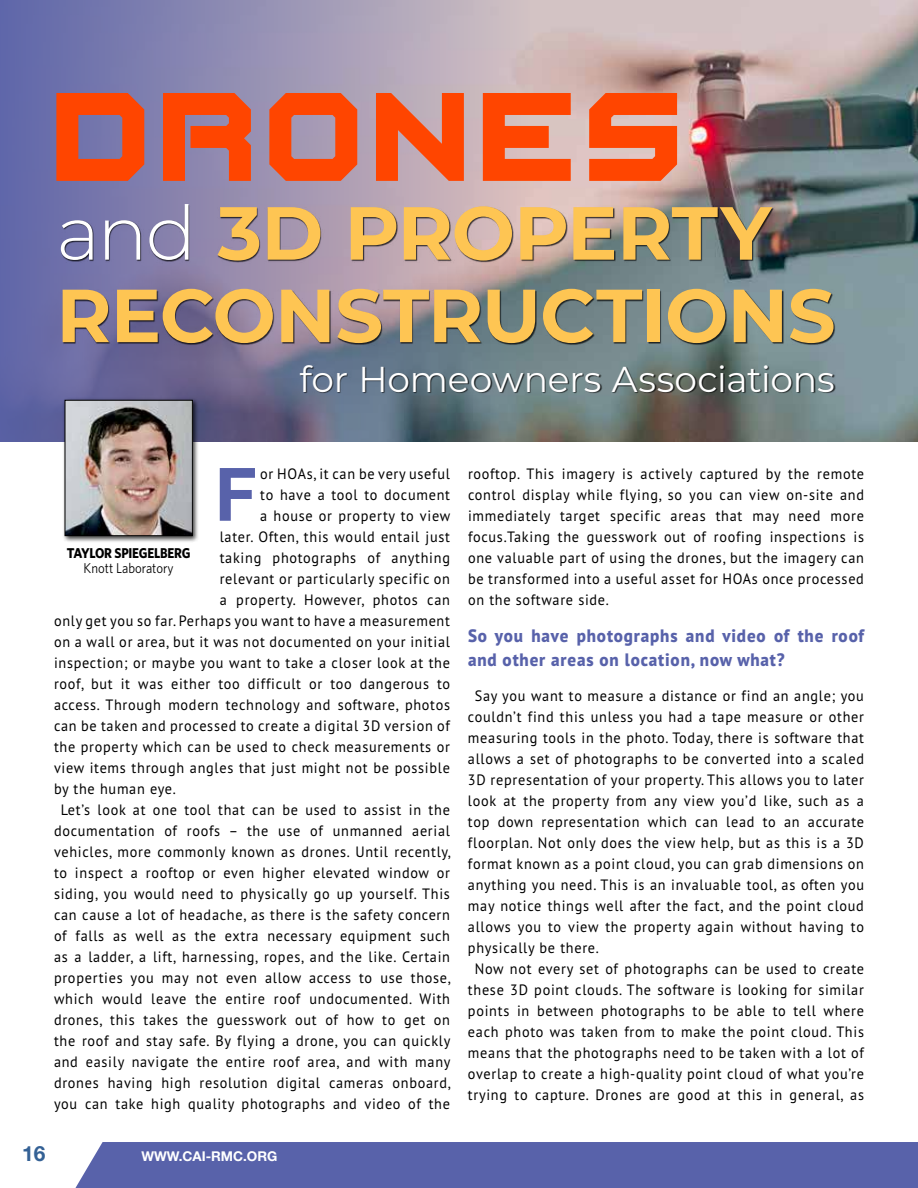
<style>
.page{position:relative;width:918px;height:1188px;background:#fff}
.page>*{position:absolute;margin:0;border:0;box-sizing:border-box;transform-origin:0 0}
.t1{font:700 75px/82.5px "Montserrat";letter-spacing:-.01em;color:#fec553}
.t2{font:700 73.8px "Helvetica Neue";color:#5862aa;scale:.95 1}
.t3{font:36px "Montserrat";letter-spacing:-.005em;color:#fff}
.t4{font:700 21px "Helvetica Neue";color:#346195}
.t5{font:800 18px/24px "PT Sans Pro";letter-spacing:.05em;color:#5862aa;scale:.95 1}
.t6{font:15px/21px "PT Sans Pro";letter-spacing:.05em;color:#000;text-align:justify;scale:.95 1}
.t7{font:700 14.25px "Whitney";letter-spacing:-.015em;color:#000;scale:.9 1}
.t8{font:14.25px "Whitney";color:#000;scale:.9 1}
.t9{font:700 13.5px "Helvetica Neue";color:#fff}
.s1{font-weight:300;color:#fff}
</style>
<div class="page">
<img style="left:530px;top:0;width:388px;height:442px">
<svg style="left:0;top:0;width:530px;height:442px"></svg>
<div style="left:62px;top:397px;width:138px;height:146px;background:#000;opacity:.75"></div>
<img style="left:67px;top:402px;width:124px;height:132px">
<div style="left:65px;top:400px;width:128px;height:136px;border:1px solid #000"></div>
<div style="left:61px;top:205px;width:775px;height:189px;background:#000;opacity:.75"></div>
<div style="left:75px;top:1142px;width:843px;height:46px;background:#5862aa"></div>
<svg style="left:56px;top:93px;width:621px;height:88px;fill:#ff4500"></svg>
<h1 class="t1" style="left:56px;top:188px;width:781px"><span class="s1">and</span> 3D PROPERTY<br>RECONSTRUCTIONS</h1>
<h3 class="t3" style="left:299px;top:354px;width:537px">for Homeowners Associations</h3>
<h2 class="t2" style="left:215px;top:449px;width:45px">F</h2>
<p class="t6" style="left:260px;top:463px;width:201px">or HOAs, it can be very useful</p>
<p class="t6" style="left:260px;top:484px;width:201px">to have a tool to document</p>
<p class="t6" style="left:260px;top:505px;width:202px">a house or property to view</p>
<p class="t6" style="left:220px;top:526px;width:244px">later. Often, this would entail just</p>
<p class="t6" style="left:220px;top:547px;width:244px">taking photographs of anything</p>
<p class="t6" style="left:220px;top:568px;width:244px">relevant or particularly specific on</p>
<p class="t6" style="left:220px;top:589px;width:244px">a property. However, photos can</p>
<p class="t6" style="left:54px;top:610px;width:418px">only get you so far. Perhaps you want to have a measurement</p>
<p class="t6" style="left:54px;top:631px;width:418px">on a wall or area, but it was not documented on your initial</p>
<p class="t6" style="left:54px;top:652px;width:418px">inspection; or maybe you want to take a closer look at the</p>
<p class="t6" style="left:54px;top:673px;width:418px">roof, but it was either too difficult or too dangerous to</p>
<p class="t6" style="left:54px;top:694px;width:418px">access. Through modern technology and software, photos</p>
<p class="t6" style="left:54px;top:715px;width:418px">can be taken and processed to create a digital 3D version of</p>
<p class="t6" style="left:54px;top:736px;width:418px">the property which can be used to check measurements or</p>
<p class="t6" style="left:54px;top:757px;width:418px">view items through angles that just might not be possible</p>
<p class="t6" style="left:54px;top:778px;width:130px">by the human eye.</p>
<p class="t6" style="left:61px;top:799px;width:411px">Let’s look at one tool that can be used to assist in the</p>
<p class="t6" style="left:54px;top:820px;width:418px">documentation of roofs – the use of unmanned aerial</p>
<p class="t6" style="left:54px;top:841px;width:420px">vehicles, more commonly known as drones. Until recently,</p>
<p class="t6" style="left:54px;top:862px;width:418px">to inspect a rooftop or even higher elevated window or</p>
<p class="t6" style="left:54px;top:883px;width:418px">siding, you would need to physically go up yourself. This</p>
<p class="t6" style="left:54px;top:904px;width:418px">can cause a lot of headache, as there is the safety concern</p>
<p class="t6" style="left:54px;top:925px;width:418px">of falls as well as the extra necessary equipment such</p>
<p class="t6" style="left:54px;top:946px;width:418px">as a ladder, a lift, harnessing, ropes, and the like. Certain</p>
<p class="t6" style="left:54px;top:967px;width:419px">properties you may not even allow access to use those,</p>
<p class="t6" style="left:54px;top:988px;width:418px">which would leave the entire roof undocumented. With</p>
<p class="t6" style="left:54px;top:1009px;width:418px">drones, this takes the guesswork out of how to get on</p>
<p class="t6" style="left:54px;top:1030px;width:419px">the roof and stay safe. By flying a drone, you can quickly</p>
<p class="t6" style="left:54px;top:1051px;width:419px">and easily navigate the entire roof area, and with many</p>
<p class="t6" style="left:54px;top:1072px;width:419px">drones having high resolution digital cameras onboard,</p>
<p class="t6" style="left:54px;top:1093px;width:418px">you can take high quality photographs and video of the</p>
<p class="t7" style="left:67px;top:545px;width:139px">TAYLOR SPIEGELBERG</p>
<p class="t8" style="left:84px;top:560px;width:102px">Knott Laboratory</p>
<h3 class="t4" style="left:22px;top:1141px;width:25px">16</h3>
<p class="t9" style="left:141px;top:1148px;width:137px">WWW.CAI-RMC.ORG</p>
<p class="t6" style="left:468px;top:463px;width:418px">rooftop. This imagery is actively captured by the remote control display while flying, so you can view on-site and immediately target specific areas that may need more focus.Taking the guesswork out of roofing inspections is one valuable part of using the drones, but the imagery can be transformed into a useful asset for HOAs once processed on the software side.</p>
<p class="t5" style="left:468px;top:624px;width:418px">So you have photographs and video of the roof and other areas on location, now what?</p>
<p class="t6" style="left:475px;top:685px;width:411px">Say you want to measure a distance or find an angle; you</p>
<p class="t6" style="left:468px;top:706px;width:418px">couldn’t find this unless you had a tape measure or other</p>
<p class="t6" style="left:468px;top:727px;width:418px">measuring tools in the photo. Today, there is software that</p>
<p class="t6" style="left:468px;top:748px;width:418px">allows a set of photographs to be converted into a scaled</p>
<p class="t6" style="left:468px;top:769px;width:418px">3D representation of your property. This allows you to later</p>
<p class="t6" style="left:468px;top:790px;width:418px">look at the property from any view you’d like, such as a</p>
<p class="t6" style="left:468px;top:811px;width:418px">top down representation which can lead to an accurate</p>
<p class="t6" style="left:468px;top:832px;width:418px">floorplan. Not only does the view help, but as this is a 3D</p>
<p class="t6" style="left:468px;top:853px;width:418px">format known as a point cloud, you can grab dimensions on</p>
<p class="t6" style="left:468px;top:874px;width:418px">anything you need. This is an invaluable tool, as often you</p>
<p class="t6" style="left:468px;top:895px;width:418px">may notice things well after the fact, and the point cloud</p>
<p class="t6" style="left:468px;top:916px;width:418px">allows you to view the property again without having to</p>
<p class="t6" style="left:468px;top:937px;width:139px">physically be there.</p>
<p class="t6" style="left:475px;top:958px;width:411px">Now not every set of photographs can be used to create</p>
<p class="t6" style="left:468px;top:979px;width:418px">these 3D point clouds. The software is looking for similar</p>
<p class="t6" style="left:468px;top:1000px;width:418px">points in between photographs to be able to tell where</p>
<p class="t6" style="left:468px;top:1021px;width:418px">each photo was taken from to make the point cloud. This</p>
<p class="t6" style="left:468px;top:1042px;width:418px">means that the photographs need to be taken with a lot of</p>
<p class="t6" style="left:468px;top:1063px;width:418px">overlap to create a high-quality point cloud of what you’re</p>
<p class="t6" style="left:468px;top:1084px;width:418px">trying to capture. Drones are good at this in general, as</p>
</div>
